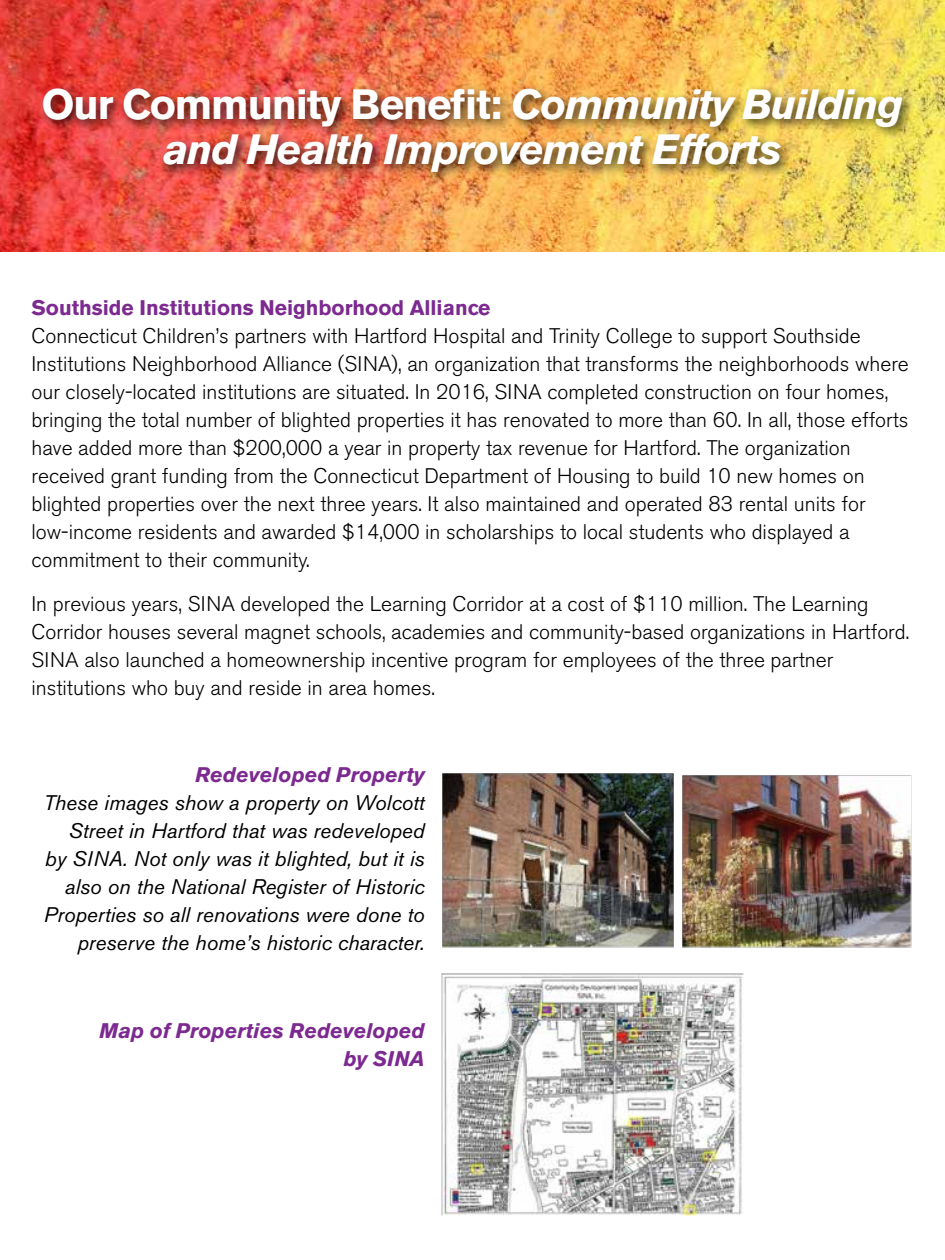
<style>
.page{position:relative;width:945px;height:1260px;background:#fff}
.page>*{position:absolute;margin:0;border:0;box-sizing:border-box;transform-origin:0 0}
.t1{font:italic 700 42px/45.5px "Akzidenz Grotesk BE";letter-spacing:-.03em;color:#fff;text-align:center}
.t2{font:300 21px/28px "Akzidenz Grotesk BE";color:#000}
.t3{font:italic 21px/28px "Akzidenz Grotesk BE";color:#000;text-align:right}
.t4{font:italic 700 21px/28px "Akzidenz Grotesk BE";color:#7c2a90;text-align:right}
.t5{font:700 21px "Akzidenz Grotesk BE";color:#7c2a90}
.s1{font-style:normal}
</style>
<div class="page">
<img style="left:0;top:0;width:945px;height:252px">
<div style="left:38px;top:83px;width:878px;height:103px;background:#000;opacity:.75"></div>
<img style="left:442px;top:773px;width:232px;height:175px">
<img style="left:682px;top:775px;width:230px;height:173px">
<img style="left:441px;top:973px;width:302px;height:243px">
<h1 class="t1" style="left:42px;top:82px;width:863px"><span class="s1">Our Community Benefit:</span> Community Building and Health Improvement Efforts</h1>
<p class="t5" style="left:32px;top:296px;width:460px">Southside Institutions Neighborhood Alliance</p>
<p class="t2" style="left:32px;top:322px;width:879px">Connecticut Children’s partners with Hartford Hospital and Trinity College to support Southside Institutions Neighborhood Alliance (SINA), an organization that transforms the neighborhoods where our closely-located institutions are situated. In 2016, SINA completed construction on four homes, bringing the total number of blighted properties it has renovated to more than 60. In all, those efforts have added more than $200,000 a year in property tax revenue for Hartford. The organization received grant funding from the Connecticut Department of Housing to build 10 new homes on blighted properties over the next three years. It also maintained and operated 83 rental units for low-income residents and awarded $14,000 in scholarships to local students who displayed a commitment to their community.</p>
<p class="t2" style="left:32px;top:590px;width:879px">In previous years, SINA developed the Learning Corridor at a cost of $110 million. The Learning Corridor houses several magnet schools, academies and community-based organizations in Hartford.<br>SINA also launched a homeownership incentive program for employees of the three partner institutions who buy and reside in area homes.</p>
<p class="t4" style="left:195px;top:761px;width:231px">Redeveloped Property</p>
<p class="t3" style="left:44px;top:789px;width:382px">These images show a property on Wolcott Street in Hartford that was redeveloped by SINA. Not only was it blighted, but it is also on the National Register of Historic Properties so all renovations were done to preserve the home’s historic character.</p>
<p class="t4" style="left:100px;top:1016px;width:327px">Map of Properties Redeveloped by SINA</p>
</div>
